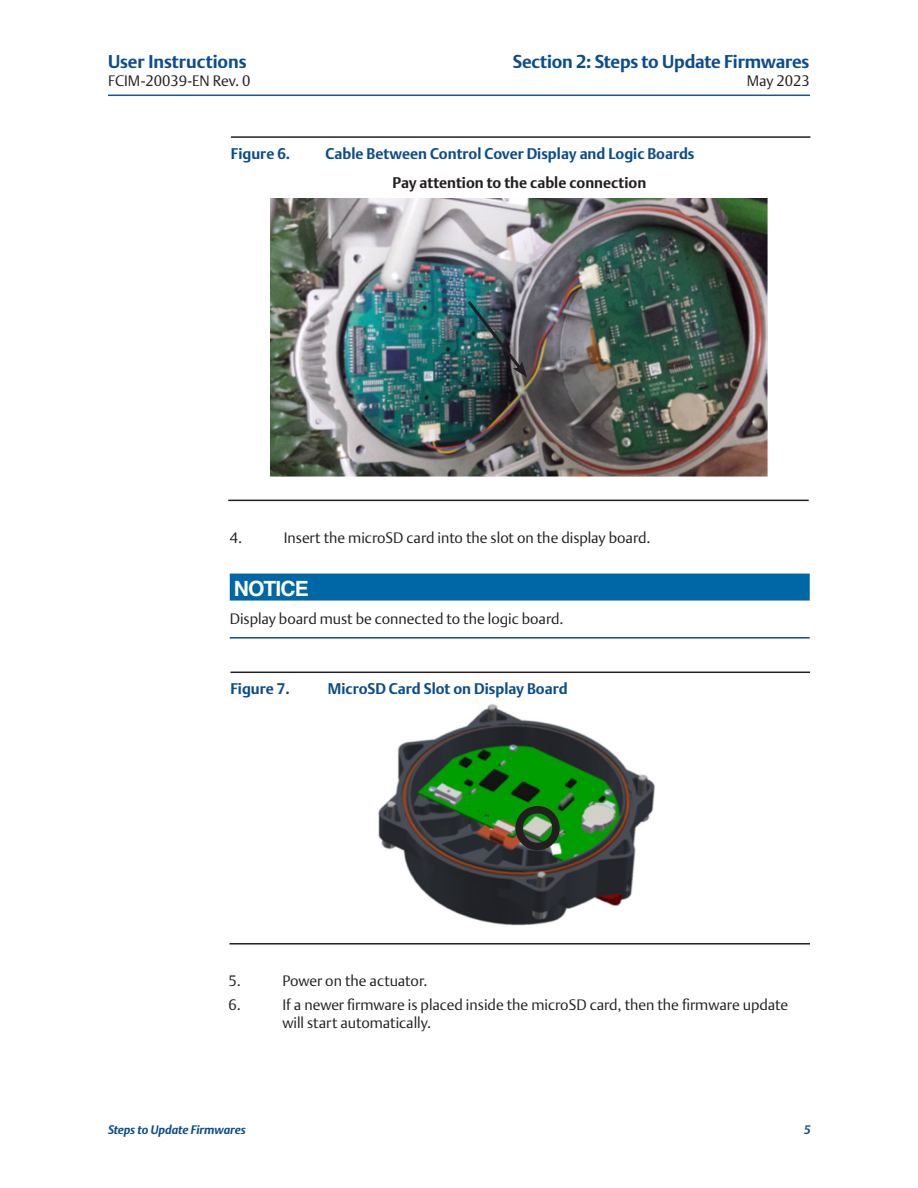
<style>
.page{position:relative;width:918px;height:1188px;background:#fff}
.page>*{position:absolute;margin:0;border:0;box-sizing:border-box;transform-origin:0 0}
._06_Notice{font:700 21px "Helvetica";letter-spacing:-.04em;color:#fff}
.t1{font:700 18px "DTL Argo T";letter-spacing:-.01em;color:#0b4c8c}
._01_Body_text_number{font:300 15px/18px "DTL Argo T";color:#231f20}
.t2{font:700 15px "DTL Argo T";color:#0b4c8c}
._06_Notice_text{font:300 15px "DTL Argo T";color:#231f20}
.t3{font:700 15px "DTL Argo T";color:#231f20}
.t4{font:italic 700 12px "DTL Argo T";letter-spacing:-.005em;color:#0b4c8c}
</style>
<div class="page">
<img style="left:271px;top:198px;width:497px;height:279px">
<img style="left:378px;top:704px;width:277px;height:222px">
<hr style="left:108px;top:95px;width:702px;height:1px;background:#185397">
<hr style="left:231px;top:136px;width:579px;height:2px;background:#231f20">
<hr style="left:228px;top:500px;width:581px;height:1px;background:#231f20">
<div style="left:230px;top:574px;width:580px;height:27px;background:#0067a7"></div>
<hr style="left:230px;top:637px;width:580px;height:2px;background:#0b4c8c">
<hr style="left:230px;top:672px;width:580px;height:1px;background:#231f20">
<hr style="left:230px;top:943px;width:580px;height:2px;background:#231f20">
<div style="left:515px;top:806px;width:45px;height:44px;border:8px solid #231f20;border-radius:50%"></div>
<img style="left:465px;top:298px;width:62px;height:79px">
<p class="t1" style="left:513px;top:51px;width:298px">Section 2: Steps to Update Firmwares</p>
<p class="t1" style="left:108px;top:51px;width:140px">User Instructions</p>
<p class="_01_Body_text_number" style="left:108px;top:71px;width:144px">FCIM-20039-EN Rev. 0</p>
<p class="_01_Body_text_number" style="left:747px;top:71px;width:65px">May 2023</p>
<p class="t2" style="left:231px;top:145px;width:61px">Figure 6.</p>
<p class="t2" style="left:325px;top:145px;width:371px">Cable Between Control Cover Display and Logic Boards</p>
<p class="t3" style="left:393px;top:173px;width:255px">Pay attention to the cable connection</p>
<p class="_01_Body_text_number" style="left:230px;top:528px;width:14px">4.</p>
<p class="_01_Body_text_number" style="left:284px;top:528px;width:368px">Insert the microSD card into the slot on the display board.</p>
<p class="_06_Notice" style="left:234px;top:572px;width:77px">NOTICE</p>
<p class="_06_Notice_text" style="left:230px;top:610px;width:335px">Display board must be connected to the logic board.</p>
<p class="t2" style="left:230px;top:680px;width:61px">Figure 7.</p>
<p class="t2" style="left:328px;top:680px;width:241px">MicroSD Card Slot on Display Board</p>
<p class="_01_Body_text_number" style="left:228px;top:972px;width:14px">5.</p>
<p class="_01_Body_text_number" style="left:282px;top:972px;width:147px">Power on the actuator.</p>
<p class="_01_Body_text_number" style="left:228px;top:996px;width:14px">6.</p>
<p class="_01_Body_text_number" style="left:282px;top:996px;width:507px">If a newer firmware is placed inside the microSD card, then the firmware update will start automatically.</p>
<p class="t4" style="left:108px;top:1123px;width:139px">Steps to Update Firmwares</p>
<p class="t4" style="left:804px;top:1123px;width:8px">5</p>
</div>
